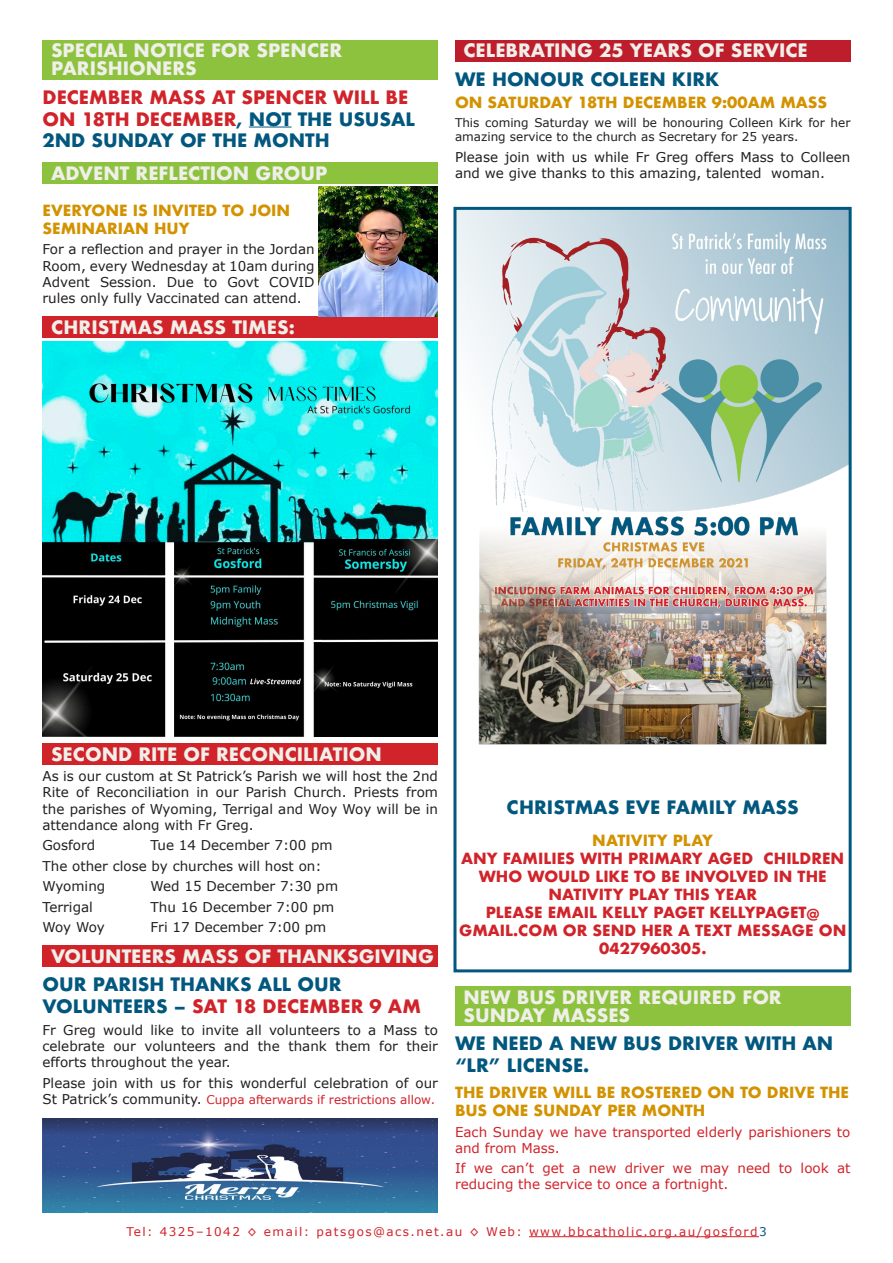
<style>
.page{position:relative;width:893px;height:1263px;background:#fff}
.page>*{position:absolute;margin:0;border:0;box-sizing:border-box;transform-origin:0 0}
.BULLETIN_SECTION_HEA{font:700 18px/18px "Futura";color:#f0efea}
.Heading_1_12pt_Blue{font:700 18px/21.6px "Futura";color:#02577e}
.Heading_1_12pt_Blue-2{font:700 18px/21.6px "Futura";color:#d1232a}
.SubHeading_3_10pt_Or{font:700 15px/18px "Futura";color:#d1232a;text-align:center}
.SubHeading_3_10pt_Or-2{font:700 15px/18px "Futura";color:#d39200}
.Body_Text_9pt{font:13.5px/16.2px "Verdana";color:#231f20;text-align:justify}
.Body_Text_9pt-2{font:13.5px/16.2px "Verdana";color:#d1232a}
.Body_Text_8pt{font:12px/14.4px "Verdana";color:#231f20}
.Body_Text_9pt-3{font:12px "Verdana";letter-spacing:.12em;color:#d1232a}
.Body_Text_9pt-4{font:12px "Verdana";color:#d1232a}
.s1{color:#02577e}
.s2{color:#d1232a}
.s3{font-size:13.5px;color:#231f20}
</style>
<div class="page">
<hr style="left:529px;top:1236px;width:230px;height:1px;background:#d1232a">
<div style="left:43px;top:40px;width:395px;height:40px;background:#8dc23f"></div>
<hr style="left:249px;top:127px;width:43px;height:1px;background:#02577e">
<div style="left:43px;top:163px;width:395px;height:21px;background:#8dc23f"></div>
<div style="left:43px;top:317px;width:395px;height:21px;background:#d1232a"></div>
<div style="left:43px;top:744px;width:395px;height:21px;background:#d1232a"></div>
<div style="left:43px;top:946px;width:395px;height:21px;background:#d1232a"></div>
<div style="left:455px;top:40px;width:395px;height:22px;background:#be1d2c"></div>
<div style="left:455px;top:986px;width:395px;height:40px;background:#8dc23f"></div>
<img style="left:319px;top:187px;width:119px;height:129px">
<img style="left:43px;top:341px;width:395px;height:396px">
<img style="left:457px;top:211px;width:391px;height:534px">
<div style="left:453px;top:207px;width:399px;height:765px;border:3px solid #02577e"></div>
<img style="left:43px;top:1119px;width:395px;height:93px">
<p class="BULLETIN_SECTION_HEA" style="left:51px;top:42px;width:293px">SPECIAL NOTICE FOR SPENCER<br>PARISHIONERS</p>
<p class="Heading_1_12pt_Blue-2" style="left:43px;top:86px;width:374px">DECEMBER MASS AT SPENCER WILL BE<br>ON 18TH DECEMBER<span class="s1">, NOT THE USUSAL<br>2ND SUNDAY OF THE MONTH</span></p>
<p class="BULLETIN_SECTION_HEA" style="left:51px;top:164px;width:278px">ADVENT REFLECTION GROUP</p>
<p class="SubHeading_3_10pt_Or-2" style="left:43px;top:201px;width:249px">EVERYONE IS INVITED TO JOIN<br>SEMINARIAN HUY</p>
<p class="Body_Text_9pt" style="left:43px;top:242px;width:274px">For a reflection and prayer in the Jordan Room, every Wednesday at 10am during Advent Session. Due to Govt COVID rules only fully Vaccinated can attend.</p>
<p class="BULLETIN_SECTION_HEA" style="left:51px;top:318px;width:245px">CHRISTMAS MASS TIMES:</p>
<p class="BULLETIN_SECTION_HEA" style="left:463px;top:42px;width:346px">CELEBRATING 25 YEARS OF SERVICE</p>
<p class="Heading_1_12pt_Blue" style="left:455px;top:68px;width:266px">WE HONOUR COLEEN KIRK</p>
<p class="SubHeading_3_10pt_Or-2" style="left:455px;top:93px;width:374px">ON SATURDAY 18TH DECEMBER 9:00AM MASS</p>
<p class="Body_Text_8pt" style="left:455px;top:115px;width:397px">This coming Saturday we will be honouring Colleen Kirk for her amazing service to the church as Secretary for 25 years.</p>
<p class="Body_Text_9pt" style="left:455px;top:149px;width:397px">Please join with us while Fr Greg offers Mass to Colleen and we give thanks to this amazing, talented woman.</p>
<p class="BULLETIN_SECTION_HEA" style="left:51px;top:745px;width:332px">SECOND RITE OF RECONCILIATION</p>
<p class="Body_Text_9pt" style="left:43px;top:768px;width:397px">As is our custom at St Patrick’s Parish we will host the 2nd Rite of Reconciliation in our Parish Church. Priests from the parishes of Wyoming, Terrigal and Woy Woy will be in attendance along with Fr Greg.</p>
<p class="Body_Text_9pt" style="left:43px;top:837px;width:54px">Gosford</p>
<p class="Body_Text_9pt" style="left:151px;top:837px;width:184px">Tue 14 December 7:00 pm</p>
<p class="Body_Text_9pt" style="left:43px;top:858px;width:281px">The other close by churches will host on:</p>
<p class="Body_Text_9pt" style="left:43px;top:878px;width:64px">Wyoming</p>
<p class="Body_Text_9pt" style="left:151px;top:878px;width:189px">Wed 15 December 7:30 pm</p>
<p class="Body_Text_9pt" style="left:43px;top:899px;width:52px">Terrigal</p>
<p class="Body_Text_9pt" style="left:151px;top:899px;width:185px">Thu 16 December 7:00 pm</p>
<p class="Body_Text_9pt" style="left:43px;top:919px;width:64px">Woy Woy</p>
<p class="Body_Text_9pt" style="left:151px;top:919px;width:177px">Fri 17 December 7:00 pm</p>
<p class="BULLETIN_SECTION_HEA" style="left:51px;top:947px;width:385px">VOLUNTEERS MASS OF THANKSGIVING</p>
<p class="Heading_1_12pt_Blue" style="left:43px;top:974px;width:380px">OUR PARISH THANKS ALL OUR<br>VOLUNTEERS – <span class="s2">SAT 18 DECEMBER 9 AM</span></p>
<p class="Body_Text_9pt" style="left:43px;top:1022px;width:397px">Fr Greg would like to invite all volunteers to a Mass to celebrate our volunteers and the thank them for their efforts throughout the year.</p>
<p class="Body_Text_9pt" style="left:43px;top:1075px;width:397px">Please join with us for this wonderful celebration of our</p>
<p class="Body_Text_9pt-4" style="left:43px;top:1092px;width:394px"><span class="s3">St Patrick’s community.</span> Cuppa afterwards if restrictions allow.</p>
<p class="Heading_1_12pt_Blue" style="left:507px;top:797px;width:294px">CHRISTMAS EVE FAMILY MASS</p>
<p class="SubHeading_3_10pt_Or-2" style="left:592px;top:831px;width:122px">NATIVITY PLAY</p>
<p class="SubHeading_3_10pt_Or" style="left:461px;top:849px;width:385px">ANY FAMILIES WITH PRIMARY AGED CHILDREN<br>WHO WOULD LIKE TO BE INVOLVED IN THE<br>NATIVITY PLAY THIS YEAR</p>
<p class="SubHeading_3_10pt_Or" style="left:459px;top:903px;width:389px">PLEASE EMAIL KELLY PAGET KELLYPAGET@<br>GMAIL.COM OR SEND HER A TEXT MESSAGE ON<br>0427960305.</p>
<p class="BULLETIN_SECTION_HEA" style="left:463px;top:988px;width:320px">NEW BUS DRIVER REQUIRED FOR<br>SUNDAY MASSES</p>
<p class="Heading_1_12pt_Blue" style="left:455px;top:1032px;width:380px">WE NEED A NEW BUS DRIVER WITH AN “LR” LICENSE.</p>
<p class="SubHeading_3_10pt_Or-2" style="left:455px;top:1083px;width:396px">THE DRIVER WILL BE ROSTERED ON TO DRIVE THE<br>BUS ONE SUNDAY PER MONTH</p>
<p class="Body_Text_9pt-2" style="left:455px;top:1124px;width:397px">Each Sunday we have transported elderly parishioners to and from Mass.</p>
<p class="Body_Text_9pt-2" style="left:455px;top:1160px;width:397px">If we can’t get a new driver we may need to look at reducing the service to once a fortnight.</p>
<p class="Body_Text_9pt-3" style="left:126px;top:1223px;width:642px">Tel: 4325–1042 ◊ email: patsgos@acs.net.au ◊ Web: www.bbcatholic.org.au/gosford<span class="s1">3</span></p>
</div>
